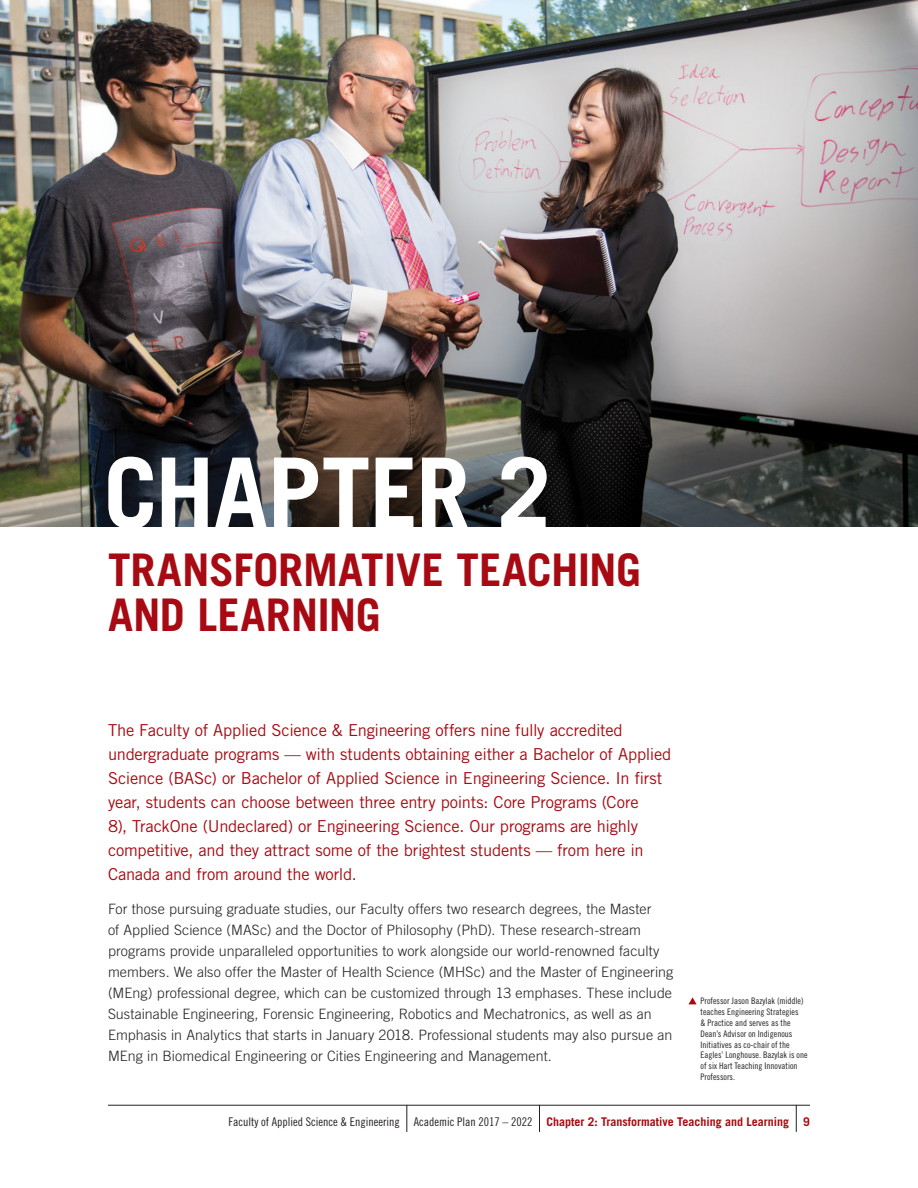
<style>
.page{position:relative;width:918px;height:1188px;background:#fff}
.page>*{position:absolute;margin:0;border:0;box-sizing:border-box;transform-origin:0 0}
.Chapter_Number{font:700 97.5px "Trade Gothic LT Std";letter-spacing:-.01em;color:#fff}
.Chapter_Title{font:700 45px/45px "Trade Gothic LT Std";color:#a70a12}
.Opening_Paragraph{font:16.5px/24px "Trade Gothic LT Std";letter-spacing:-.015em;color:#a70a12}
.Text{font:300 14.25px/21px "Trade Gothic LT Std";letter-spacing:.005em;color:#231f20}
.t1{font:12px "Trade Gothic LT Std Cn 18";color:#231f20}
.t2{font:9px/10.8px "Trade Gothic LT Std Cn 18";color:#231f20}
.s1{font-family:"Trade Gothic LT Std";font-weight:700;color:#a70a12}
</style>
<div class="page">
<img style="left:0;top:0;width:918px;height:526px">
<svg style="left:688px;top:997px;width:9px;height:7px"></svg>
<svg style="left:406px;top:1106px;width:1px;height:26px"></svg>
<svg style="left:539px;top:1106px;width:1px;height:26px"></svg>
<svg style="left:796px;top:1106px;width:1px;height:26px"></svg>
<hr style="left:108px;top:1105px;width:702px;height:1px;background:#231f20">
<p class="Chapter_Number" style="left:104px;top:433px;width:450px">CHAPTER 2</p>
<p class="Chapter_Title" style="left:108px;top:547px;width:535px">TRANSFORMATIVE TEACHING<br>AND LEARNING</p>
<p class="Opening_Paragraph" style="left:108px;top:718px;width:565px">The Faculty of Applied Science &amp; Engineering offers nine fully accredited undergraduate programs — with students obtaining either a Bachelor of Applied Science (BASc) or Bachelor of Applied Science in Engineering Science. In first year, students can choose between three entry points: Core Programs (Core<br>8), TrackOne (Undeclared) or Engineering Science. Our programs are highly competitive, and they attract some of the brightest students — from here in Canada and from around the world.</p>
<p class="Text" style="left:108px;top:899px;width:567px">For those pursuing graduate studies, our Faculty offers two research degrees, the Master<br>of Applied Science (MASc) and the Doctor of Philosophy (PhD). These research-stream programs provide unparalleled opportunities to work alongside our world-renowned faculty members. We also offer the Master of Health Science (MHSc) and the Master of Engineering (MEng) professional degree, which can be customized through 13 emphases. These include Sustainable Engineering, Forensic Engineering, Robotics and Mechatronics, as well as an Emphasis in Analytics that starts in January 2018. Professional students may also pursue an MEng in Biomedical Engineering or Cities Engineering and Management.</p>
<p class="t2" style="left:701px;top:996px;width:108px">Professor Jason Bazylak (middle) teaches Engineering Strategies<br>&amp; Practice and serves as the<br>Dean’s Advisor on Indigenous<br>Initiatives as co-chair of the<br>Eagles’ Longhouse. Bazylak is one of six Hart Teaching Innovation<br>Professors.</p>
<p class="t1" style="left:229px;top:1114px;width:583px">Faculty of Applied Science &amp; Engineering Academic Plan 2017 – 2022 <span class="s1">Chapter 2: Transformative Teaching and Learning 9</span></p>
</div>
